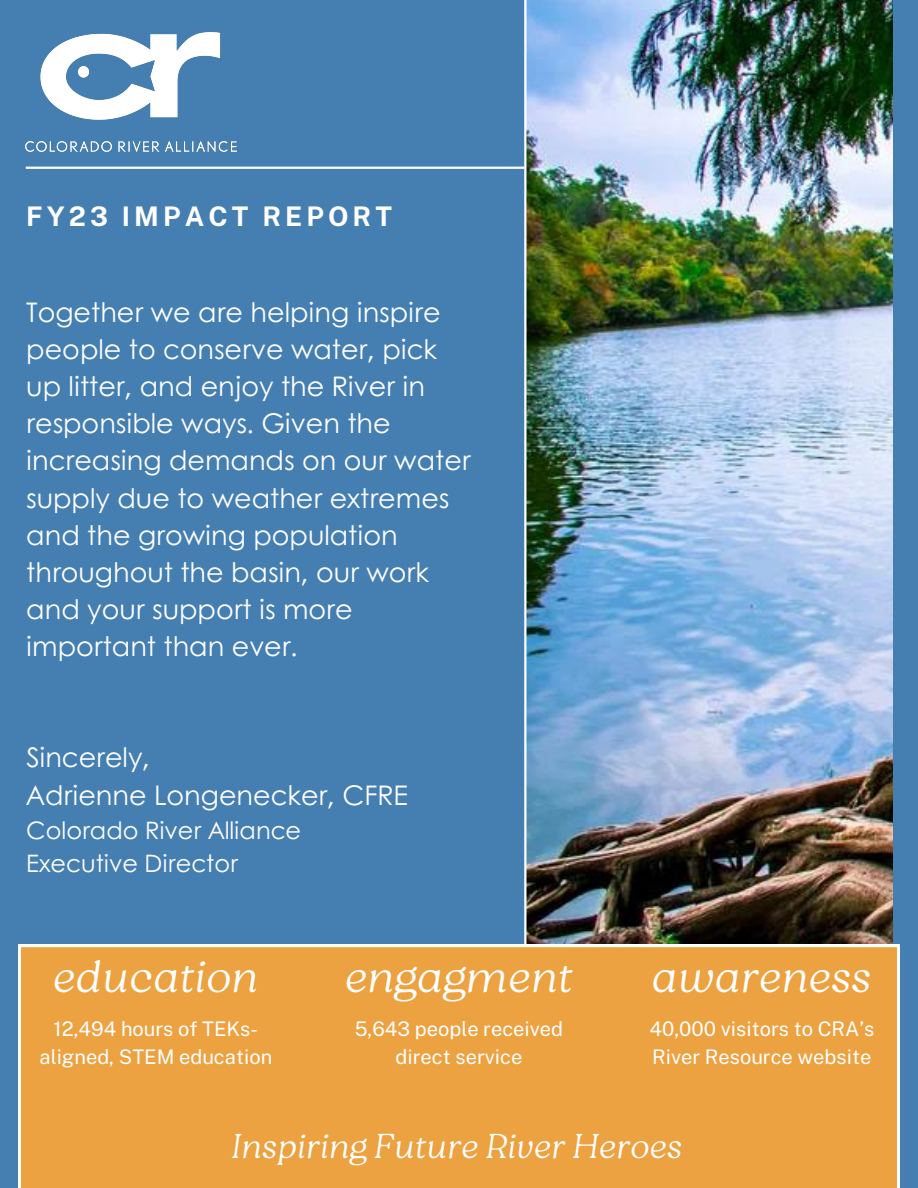
<style>
.page{position:relative;width:918px;height:1188px;background:#457fb2}
.page>*{position:absolute;margin:0;border:0;box-sizing:border-box;transform-origin:0 0}
.t1{font:italic 100 45px "Roca Two";color:#fff}
.t2{font:italic 100 34.5px "Roca Two";color:#fff}
.t3{font:27px/37.2px "Century Gothic";color:#fff}
.t4{font:700 27px "Public Sans";letter-spacing:.15em;color:#fff}
.t5{font:24px/32.7px "Century Gothic";color:#fff}
.t6{font:20.1px/28.2px "Public Sans";color:#fff;text-align:center}
</style>
<div class="page">
<img style="left:526px;top:0;width:366px;height:945px">
<hr style="left:524px;top:0;width:2px;height:946px;background:#fff">
<div style="left:19px;top:945px;width:880px;height:243px;background:#eca241"></div>
<hr style="left:26px;top:167px;width:498px;height:2px;background:#fff">
<img style="left:26px;top:32px;width:210px;height:119px">
<p class="t4" style="left:26px;top:200px;width:367px">FY23 IMPACT REPORT</p>
<p class="t3" style="left:26px;top:292px;width:446px">Together we are helping inspire people to conserve water, pick up litter, and enjoy the River in responsible ways. Given the increasing demands on our water supply due to weather extremes and the growing population throughout the basin, our work and your support is more important than ever.</p>
<h2 class="t3" style="left:26px;top:738px;width:383px">Sincerely,<br>Adrienne Longenecker, CFRE</h2>
<h2 class="t5" style="left:26px;top:813px;width:276px">Colorado River Alliance<br>Executive Director</h2>
<h1 class="t1" style="left:53px;top:950px;width:207px">education</h1>
<p class="t6" style="left:39px;top:1015px;width:234px">12,494 hours of TEKs&shy;aligned, STEM education</p>
<h3 class="t1" style="left:345px;top:950px;width:229px">engagment</h3>
<h4 class="t6" style="left:355px;top:1015px;width:210px">5,643 people received direct service</h4>
<h4 class="t6" style="left:649px;top:1015px;width:226px;text-align:left">40,000 visitors to CRA’s<br>River Resource website</h4>
<h1 class="t1" style="left:652px;top:950px;width:222px">awareness</h1>
<h1 class="t2" style="left:231px;top:1126px;width:453px">Inspiring Future River Heroes</h1>
</div>
